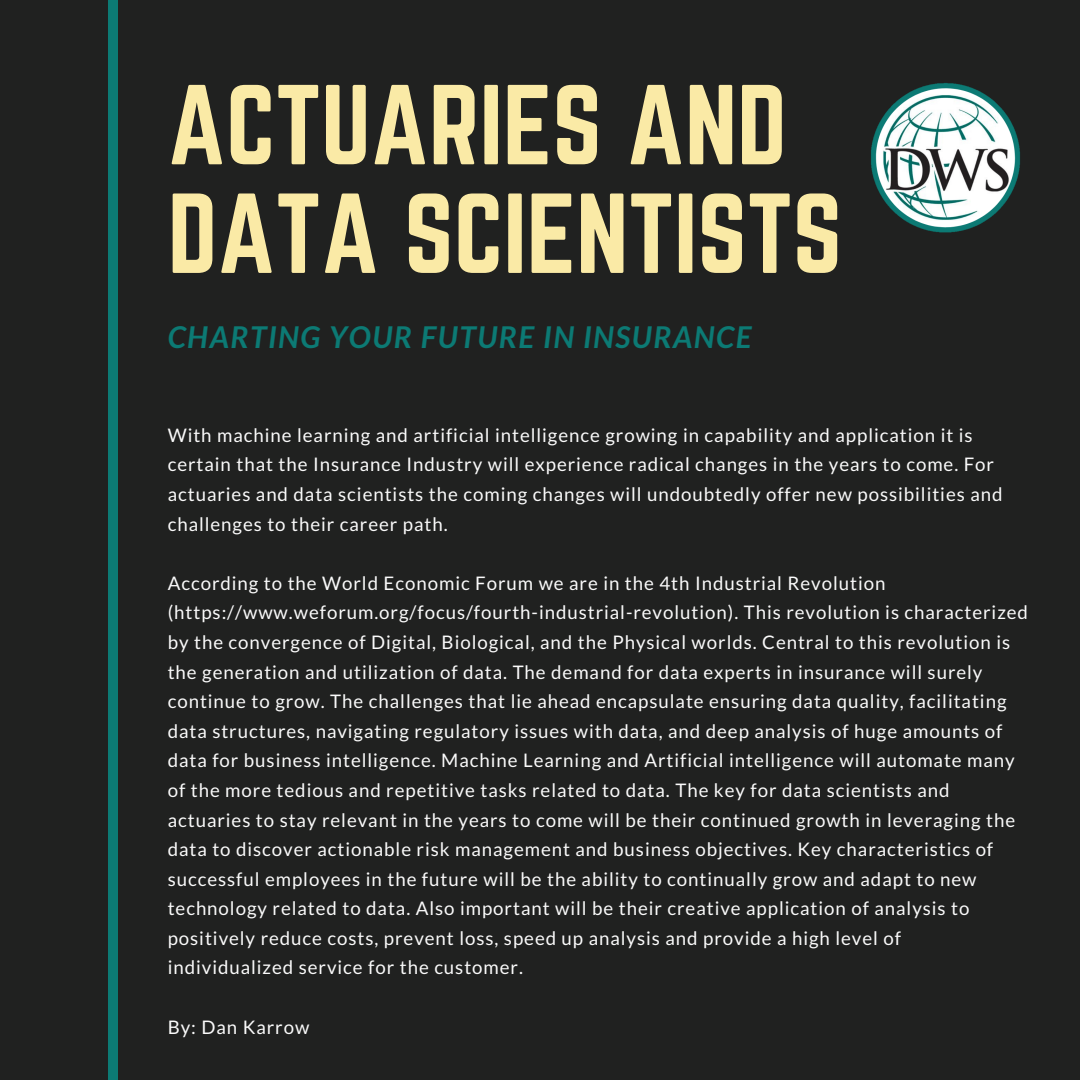
<style>
.page{position:relative;width:1080px;height:1080px;background:#202120}
.page>*{position:absolute;margin:0;border:0;box-sizing:border-box;transform-origin:0 0}
.t1{font:99.38px "Norwester";color:#faeaa6}
.t2{font:italic 700 30px "Lato";letter-spacing:.05em;color:#0c7a74}
.t3{font:18.75px/29.6px "Lato";letter-spacing:.05em;color:#fafafa}
</style>
<div class="page">
<div style="left:108px;top:0;width:9px;height:1080px;background:#0c7a74"></div>
<img style="left:871px;top:83px;width:149px;height:150px">
<p class="t1" style="left:168px;top:77px;width:621px">ACTUARIES AND</p>
<p class="t1" style="left:168px;top:186px;width:676px">DATA SCIENTISTS</p>
<p class="t2" style="left:168px;top:318px;width:585px">CHARTING YOUR FUTURE IN INSURANCE</p>
<p class="t3" style="left:168px;top:420px;width:836px">With machine learning and artificial intelligence growing in capability and application it is certain that the Insurance Industry will experience radical changes in the years to come. For actuaries and data scientists the coming changes will undoubtedly offer new possibilities and challenges to their career path.</p>
<p class="t3" style="left:168px;top:568px;width:862px">According to the World Economic Forum we are in the 4th Industrial Revolution (https://www.weforum.org/focus/fourth-industrial-revolution). This revolution is characterized by the convergence of Digital, Biological, and the Physical worlds. Central to this revolution is the generation and utilization of data. The demand for data experts in insurance will surely continue to grow. The challenges that lie ahead encapsulate ensuring data quality, facilitating data structures, navigating regulatory issues with data, and deep analysis of huge amounts of data for business intelligence. Machine Learning and Artificial intelligence will automate many of the more tedious and repetitive tasks related to data. The key for data scientists and actuaries to stay relevant in the years to come will be their continued growth in leveraging the data to discover actionable risk management and business objectives. Key characteristics of successful employees in the future will be the ability to continually grow and adapt to new technology related to data. Also important will be their creative application of analysis to positively reduce costs, prevent loss, speed up analysis and provide a high level of individualized service for the customer.</p>
<p class="t3" style="left:168px;top:1012px;width:143px">By: Dan Karrow</p>
</div>
